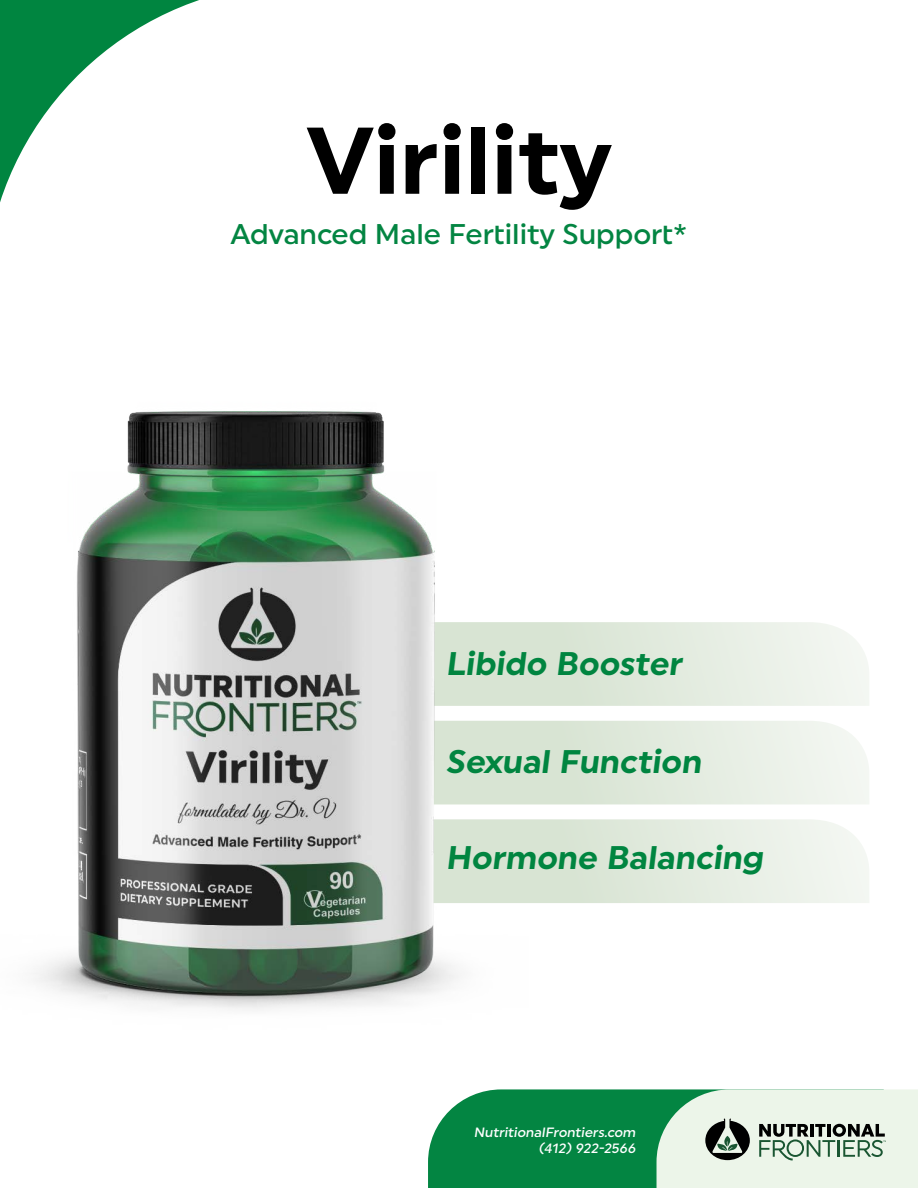
<style>
.page{position:relative;width:918px;height:1188px;background:#fff}
.page>*{position:absolute;margin:0;border:0;box-sizing:border-box;transform-origin:0 0}
.t1{font:700 94.5px "Uniform";color:#000}
.t2{font:700 32.7px "Uniform";color:#008540}
.t3{font:500 28.5px "Uniform";color:#038542}
.t4{font:500 13.5px/16.2px "Uniform";color:#fff;text-align:right}
</style>
<div class="page">
<svg style="left:528px;top:622px;width:341px;height:84px;background:#e4ece1"></svg>
<svg style="left:528px;top:721px;width:341px;height:83px;background:#e4ece1"></svg>
<svg style="left:528px;top:819px;width:341px;height:84px;background:#e4ece1"></svg>
<img style="left:33px;top:411px;width:495px;height:599px">
<div style="left:428px;top:1089px;width:229px;height:99px;background:#038542"></div>
<svg style="left:657px;top:1089px;width:261px;height:99px;background:#c9d8ca"></svg>
<svg style="left:0;top:0;width:199px;height:202px"></svg>
<h1 class="t1" style="left:307px;top:104px;width:306px">Virility</h1>
<p class="t3" style="left:231px;top:217px;width:458px">Advanced Male Fertility Support*</p>
<p class="t2" style="left:446px;top:644px;width:242px">Libido Booster</p>
<p class="t2" style="left:446px;top:742px;width:261px">Sexual Function</p>
<p class="t2" style="left:446px;top:838px;width:323px">Hormone Balancing</p>
<p class="t4" style="left:474px;top:1124px;width:166px">NutritionalFrontiers.com (412) 922-2566</p>
</div>
